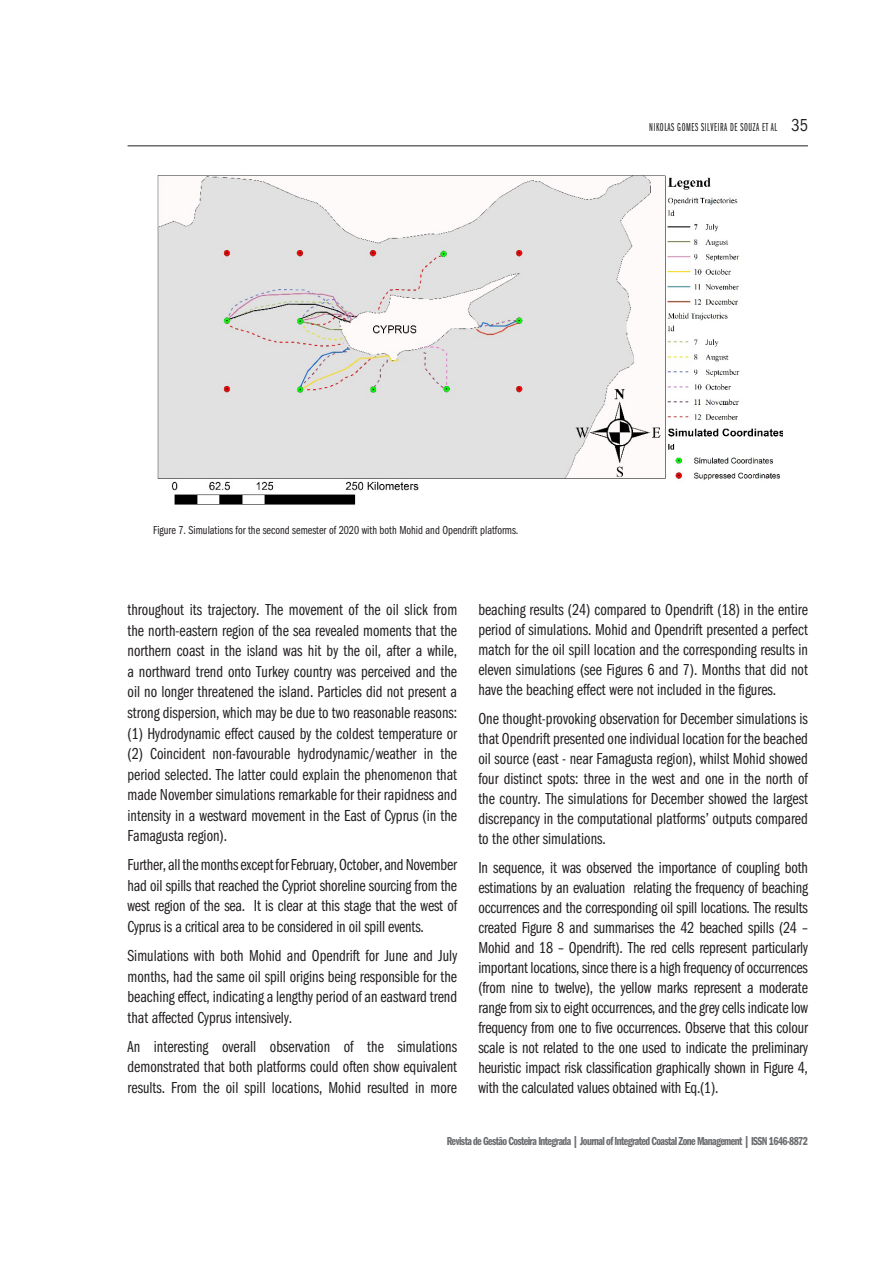
<style>
.page{position:relative;width:893px;height:1263px;background:#fff}
.page>*{position:absolute;margin:0;border:0;box-sizing:border-box;transform-origin:0 0}
.Corpo{font:16.5px/20.1px "ITC Franklin Gothic Std Bk Cp";color:#231f20;text-align:justify}
.t1{font:12px "ITC Franklin Gothic Std Dm Cp";letter-spacing:-.05em;color:#6c6d70}
.Legenda{font:12px "ITC Franklin Gothic Std Bk Cp";color:#231f20}
.t2{font:12px "ITC Franklin Gothic Std Bk X Cp";letter-spacing:.05em;color:#231f20;scale:.9 1}
.s1{font-family:"ITC Franklin Gothic Std";font-stretch:condensed;font-size:18px}
</style>
<div class="page">
<hr style="left:128px;top:145px;width:680px;height:1px;background:#231f20">
<img style="left:157px;top:175px;width:625px;height:330px">
<p class="t2" style="left:649px;top:121px;width:42px">NIKOLAS GOMES</p>
<p class="t2" style="left:701px;top:121px;width:9px">SILVEIRA</p>
<p class="t2" style="left:730px;top:121px;width:88px">DE SOUZA ET AL <span class="s1">35</span></p>
<p class="Legenda" style="left:153px;top:524px;width:367px">Figure 7. Simulations for the second semester of 2020 with both Mohid and Opendrift platforms.</p>
<p class="Corpo" style="left:128px;top:600px;width:331px;line-height:20.5px">throughout its trajectory. The movement of the oil slick from the north-eastern region of the sea revealed moments that the northern coast in the island was hit by the oil, after a while, a northward trend onto Turkey country was perceived and the oil no longer threatened the island. Particles did not present a strong dispersion, which may be due to two reasonable reasons: (1) Hydrodynamic effect caused by the coldest temperature or (2) Coincident non-favourable hydrodynamic/weather in the period selected. The latter could explain the phenomenon that made November simulations remarkable for their rapidness and intensity in a westward movement in the East of Cyprus (in the Famagusta region).</p>
<p class="Corpo" style="left:128px;top:855px;width:331px;line-height:20.5px">Further, all the months except for February, October, and November had oil spills that reached the Cypriot shoreline sourcing from the west region of the sea. It is clear at this stage that the west of Cyprus is a critical area to be considered in oil spill events.</p>
<p class="Corpo" style="left:128px;top:945px;width:331px;line-height:20.5px">Simulations with both Mohid and Opendrift for June and July months, had the same oil spill origins being responsible for the beaching effect, indicating a lengthy period of an eastward trend that affected Cyprus intensively.</p>
<p class="Corpo" style="left:128px;top:1036px;width:331px;line-height:20.5px">An interesting overall observation of the simulations demonstrated that both platforms could often show equivalent results. From the oil spill locations, Mohid resulted in more</p>
<p class="Corpo" style="left:478px;top:600px;width:331px">beaching results (24) compared to Opendrift (18) in the entire period of simulations. Mohid and Opendrift presented a perfect match for the oil spill location and the corresponding results in eleven simulations (see Figures 6 and 7). Months that did not have the beaching effect were not included in the figures.</p>
<p class="Corpo" style="left:478px;top:709px;width:331px">One thought-provoking observation for December simulations is that Opendrift presented one individual location for the beached oil source (east - near Famagusta region), whilst Mohid showed four distinct spots: three in the west and one in the north of the country. The simulations for December showed the largest discrepancy in the computational platforms’ outputs compared to the other simulations.</p>
<p class="Corpo" style="left:478px;top:857px;width:331px">In sequence, it was observed the importance of coupling both estimations by an evaluation relating the frequency of beaching occurrences and the corresponding oil spill locations. The results created Figure 8 and summarises the 42 beached spills (24 – Mohid and 18 – Opendrift). The red cells represent particularly important locations, since there is a high frequency of occurrences (from nine to twelve), the yellow marks represent a moderate range from six to eight occurrences, and the grey cells indicate low frequency from one to five occurrences. Observe that this colour scale is not related to the one used to indicate the preliminary heuristic impact risk classification graphically shown in Figure 4, with the calculated values obtained with Eq.(1).</p>
<p class="t1" style="left:447px;top:1134px;width:363px">Revista de Gestão Costeira Integrada | Journal of Integrated Coastal Zone Management | ISSN 1646-8872</p>
</div>
